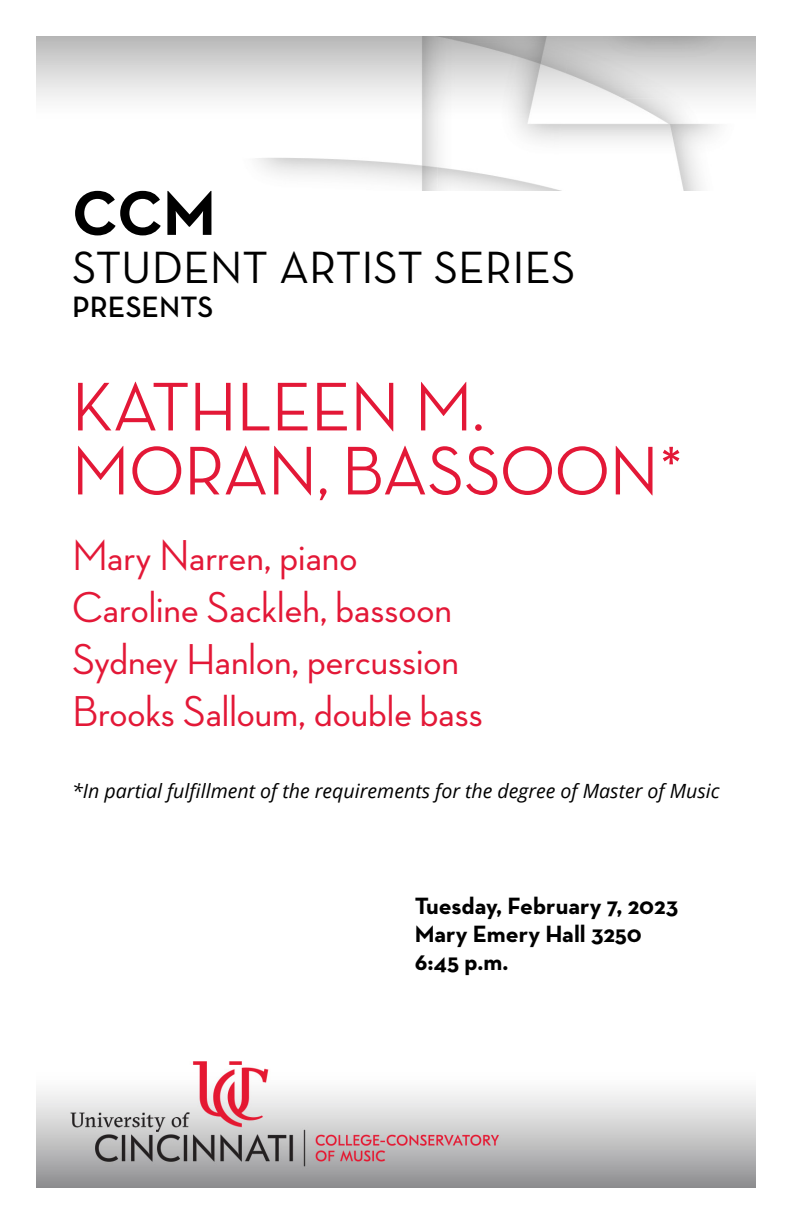
<style>
.page{position:relative;width:792px;height:1224px;background:#fff}
.page>*{position:absolute;margin:0;border:0;box-sizing:border-box;transform-origin:0 0}
.Concert_Title{font:500 70px/64px "Neutra Disp";color:#e31837}
.Page_Intro{font:700 64px "Neutra Text";color:#000}
.Page_Intro-2{font:46px "Neutra Text";color:#000}
.Musician_Conductor{font:500 44px/52px "Neutra Disp";color:#e31837}
.Page_Intro-3{font:600 30px "Neutra Text";color:#000}
.Date_Venue_Time{font:700 24px "Neutra Text";color:#000}
.In_partial_fulfillm{font:italic 19.6px "Open Sans";color:#000}
</style>
<div class="page">
<img style="left:36px;top:36px;width:720px;height:154px">
<img style="left:36px;top:1061px;width:720px;height:126px">
<h1 class="Page_Intro" style="left:72px;top:173px;width:145px">CCM</h1>
<h1 class="Page_Intro-2" style="left:72px;top:239px;width:505px">STUDENT ARTIST SERIES</h1>
<h1 class="Page_Intro-3" style="left:72px;top:288px;width:143px">PRESENTS</h1>
<h1 class="Concert_Title" style="left:72px;top:375px;width:613px">KATHLEEN M.<br>MORAN, BASSOON*</h1>
<h2 class="Musician_Conductor" style="left:72px;top:530px;width:412px">Mary Narren, piano<br>Caroline Sackleh, bassoon<br>Sydney Hanlon, percussion<br>Brooks Salloum, double bass</h2>
<h2 class="In_partial_fulfillm" style="left:72px;top:778px;width:649px">*In partial fulfillment of the requirements for the degree of Master of Music</h2>
<h3 class="Date_Venue_Time" style="left:415px;top:891px;width:265px">Tuesday, February 7, 2023</h3>
<h3 class="Date_Venue_Time" style="left:415px;top:919px;width:229px">Mary Emery Hall 3250</h3>
<h3 class="Date_Venue_Time" style="left:415px;top:947px;width:95px">6:45 p.m.</h3>
</div>
